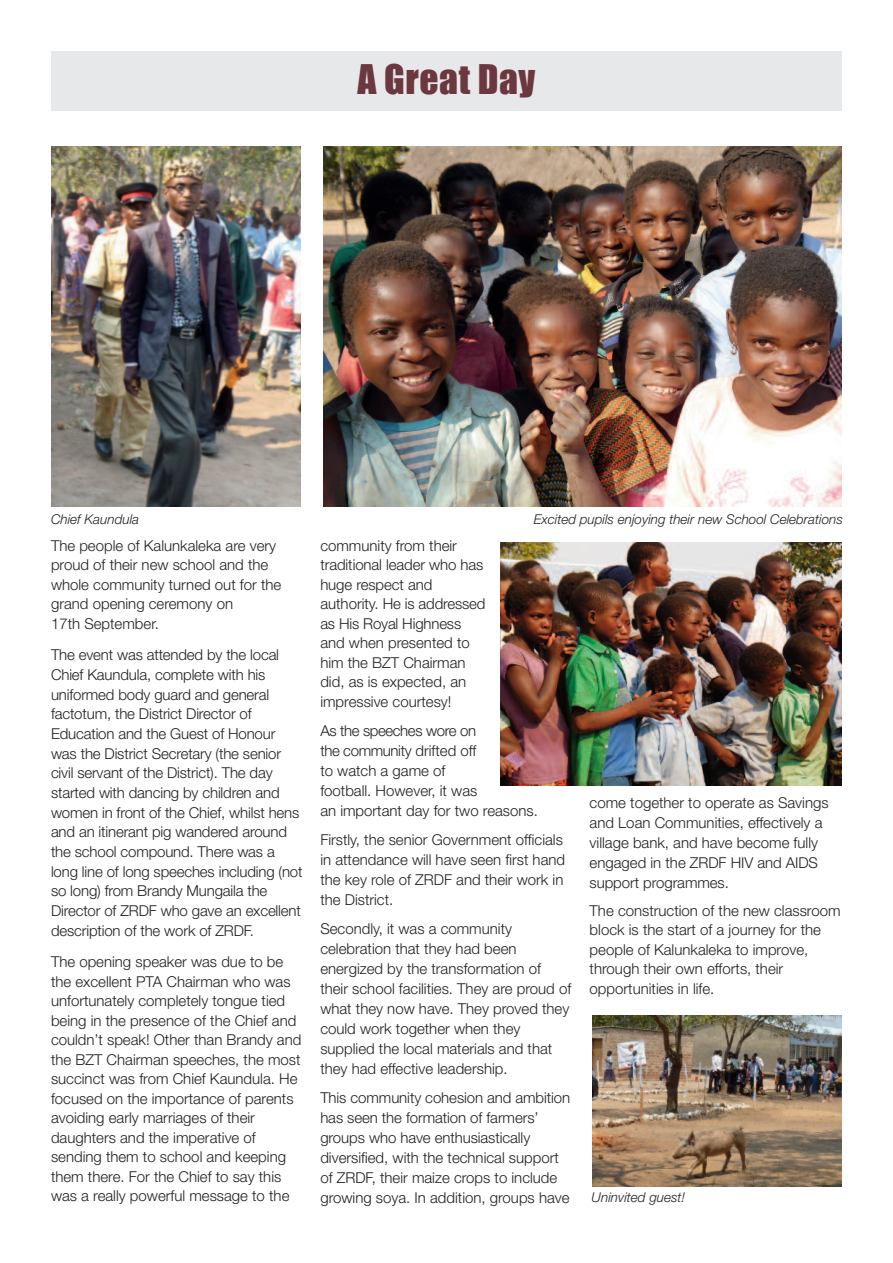
<style>
.page{position:relative;width:893px;height:1263px;background:#fff}
.page>*{position:absolute;margin:0;border:0;box-sizing:border-box;transform-origin:0 0}
.t1{font:37.5px "Impact";letter-spacing:.015em;color:#6c383f}
.t2{font:300 15px/19.5px "Helvetica Neue LT Std";color:#231f20}
.t3{font:italic 300 13.5px "Helvetica Neue LT Std";color:#231f20}
</style>
<div class="page">
<div style="left:51px;top:51px;width:791px;height:60px;background:#e7e8e9"></div>
<img style="left:592px;top:1015px;width:250px;height:171px">
<img style="left:51px;top:146px;width:250px;height:360px">
<img style="left:323px;top:146px;width:519px;height:360px">
<img style="left:500px;top:542px;width:342px;height:243px">
<h1 class="t1" style="left:358px;top:56px;width:179px">A Great Day</h1>
<p class="t3" style="left:51px;top:514px;width:90px">Chief Kaundula</p>
<p class="t3" style="left:534px;top:514px;width:311px">Excited pupils enjoying their new School Celebrations</p>
<p class="t2" style="left:51px;top:537px;width:232px">The people of Kalunkaleka are very proud of their new school and the whole community turned out for the grand opening ceremony on<br>17th September.</p>
<p class="t2" style="left:51px;top:647px;width:253px">The event was attended by the local Chief Kaundula, complete with his uniformed body guard and general factotum, the District Director of Education and the Guest of Honour was the District Secretary (the senior civil servant of the District). The day started with dancing by children and women in front of the Chief, whilst hens and an itinerant pig wandered around the school compound. There was a long line of long speeches including (not so long) from Brandy Mungaila the Director of ZRDF who gave an excellent description of the work of ZRDF.</p>
<p class="t2" style="left:51px;top:953px;width:252px">The opening speaker was due to be the excellent PTA Chairman who was unfortunately completely tongue tied being in the presence of the Chief and couldn’t speak! Other than Brandy and the BZT Chairman speeches, the most succinct was from Chief Kaundula. He focused on the importance of parents avoiding early marriages of their daughters and the imperative of sending them to school and keeping them there. For the Chief to say this was a really powerful message to the</p>
<p class="t2" style="left:320px;top:537px;width:167px">community from their traditional leader who has huge respect and authority. He is addressed as His Royal Highness and when presented to him the BZT Chairman did, as is expected, an impressive courtesy!</p>
<p class="t2" style="left:320px;top:722px;width:219px;line-height:20px">As the speeches wore on<br>the community drifted off<br>to watch a game of<br>football. However, it was<br>an important day for two reasons.</p>
<p class="t2" style="left:320px;top:831px;width:246px;line-height:20px">Firstly, the senior Government officials in attendance will have seen first hand the key role of ZRDF and their work in the District.</p>
<p class="t2" style="left:320px;top:920px;width:252px;line-height:20px">Secondly, it was a community celebration that they had been energized by the transformation of their school facilities. They are proud of what they now have. They proved they could work together when they supplied the local materials and that they had effective leadership.</p>
<p class="t2" style="left:320px;top:1089px;width:251px;line-height:20px">This community cohesion and ambition has seen the formation of farmers’ groups who have enthusiastically diversified, with the technical support of ZRDF, their maize crops to include growing soya. In addition, groups have</p>
<p class="t2" style="left:590px;top:794px;width:240px;line-height:20px">come together to operate as Savings and Loan Communities, effectively a village bank, and have become fully engaged in the ZRDF HIV and AIDS support programmes.</p>
<p class="t2" style="left:590px;top:902px;width:252px">The construction of the new classroom block is the start of a journey for the people of Kalunkaleka to improve, through their own efforts, their opportunities in life.</p>
<p class="t3" style="left:592px;top:1193px;width:95px">Uninvited guest!</p>
</div>
